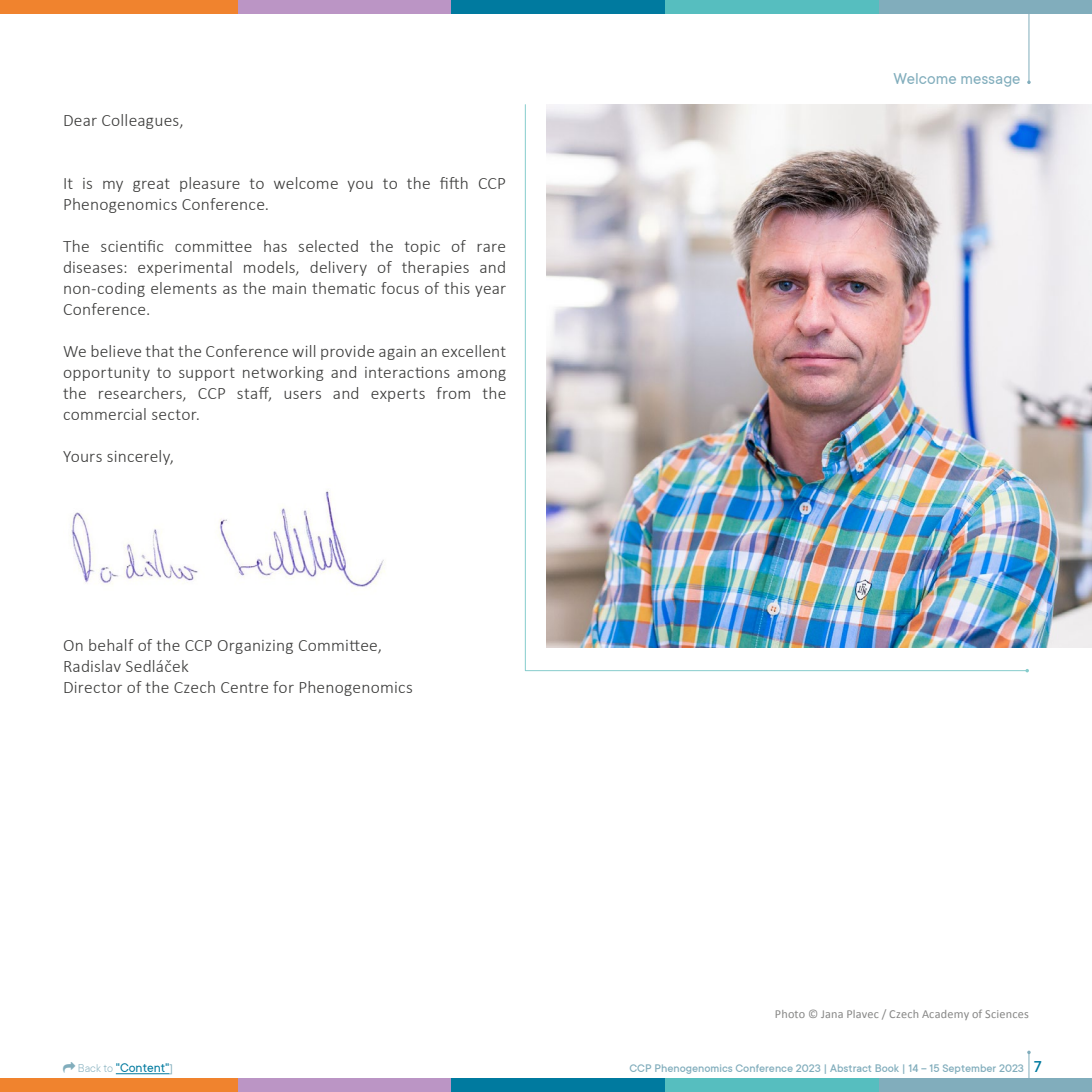
<style>
.page{position:relative;width:1092px;height:1092px;background:#fff}
.page>*{position:absolute;margin:0;border:0;box-sizing:border-box;transform-origin:0 0}
.Main_text{font:300 17.5px/21px "Calibri";letter-spacing:.01em;color:#3a3a39;text-align:justify}
.welcome_message{font:17.5px "TT Commons";color:#81adbc}
.t1{font:14px "TT Commons";color:#007a9f}
.t2{font:500 12.25px "TT Commons";color:#81adbc}
.datum_-_session_a_poster{font:12.25px "Calibri";letter-spacing:.015em;color:#878786}
.s1{font-weight:300;font-size:12.25px;color:#81adbc}
.s2{font-size:12.25px;color:#81adbc}
.s3{font-size:17.5px;color:#007a9f}
</style>
<div class="page">
<img style="left:70px;top:491px;width:315px;height:96px">
<svg style="left:524px;top:104px;width:503px;height:567px"></svg>
<img style="left:546px;top:104px;width:545px;height:543px">
<hr style="left:1028px;top:1052px;width:1px;height:39px;background:#81adbc">
<hr style="left:1028px;top:0;width:1px;height:82px;background:#81adbc">
<hr style="left:116px;top:1073px;width:53px;height:1px;background:#007a9f">
<div style="left:0;top:0;width:238px;height:13px;background:#f0832e"></div>
<div style="left:0;top:1078px;width:238px;height:13px;background:#f0832e"></div>
<div style="left:238px;top:0;width:213px;height:13px;background:#bb95c5"></div>
<div style="left:238px;top:1078px;width:213px;height:13px;background:#bb95c5"></div>
<div style="left:451px;top:0;width:214px;height:13px;background:#007a9f"></div>
<div style="left:451px;top:1078px;width:214px;height:13px;background:#007a9f"></div>
<div style="left:665px;top:0;width:213px;height:13px;background:#56bebf"></div>
<div style="left:665px;top:1078px;width:213px;height:13px;background:#56bebf"></div>
<div style="left:878px;top:0;width:213px;height:13px;background:#81adbc"></div>
<div style="left:878px;top:1078px;width:213px;height:13px;background:#81adbc"></div>
<p class="Main_text" style="left:63px;top:110px;width:122px">Dear Colleagues,</p>
<p class="Main_text" style="left:63px;top:173px;width:444px">It is my great pleasure to welcome you to the fifth CCP<br>Phenogenomics Conference.</p>
<p class="Main_text" style="left:63px;top:236px;width:445px">The scientific committee has selected the topic of rare diseases: experimental models, delivery of therapies and non-coding elements as the main thematic focus of this year Conference.</p>
<p class="Main_text" style="left:63px;top:341px;width:445px">We believe that the Conference will provide again an excellent opportunity to support networking and interactions among the researchers, CCP staff, users and experts from the commercial sector.</p>
<p class="Main_text" style="left:63px;top:446px;width:113px">Yours sincerely,</p>
<p class="Main_text" style="left:63px;top:635px;width:320px">On behalf of the CCP Organizing Committee,</p>
<p class="Main_text" style="left:63px;top:656px;width:127px">Radislav Sedláček</p>
<p class="Main_text" style="left:63px;top:677px;width:351px">Director of the Czech Centre for Phenogenomics</p>
<p class="welcome_message" style="left:893px;top:69px;width:128px">Welcome message</p>
<p class="datum_-_session_a_poster" style="left:774px;top:1006px;width:255px">Photo © Jana Plavec / Czech Academy of Sciences</p>
<p class="t1" style="left:78px;top:1059px;width:97px"><span class="s1">Back to</span> "Content"<span class="s2">]</span></p>
<p class="t2" style="left:629px;top:1061px;width:414px">CCP Phenogenomics Conference 2023 | Abstract Book | 14 – 15 September 2023 <span class="s3">7</span></p>
</div>
